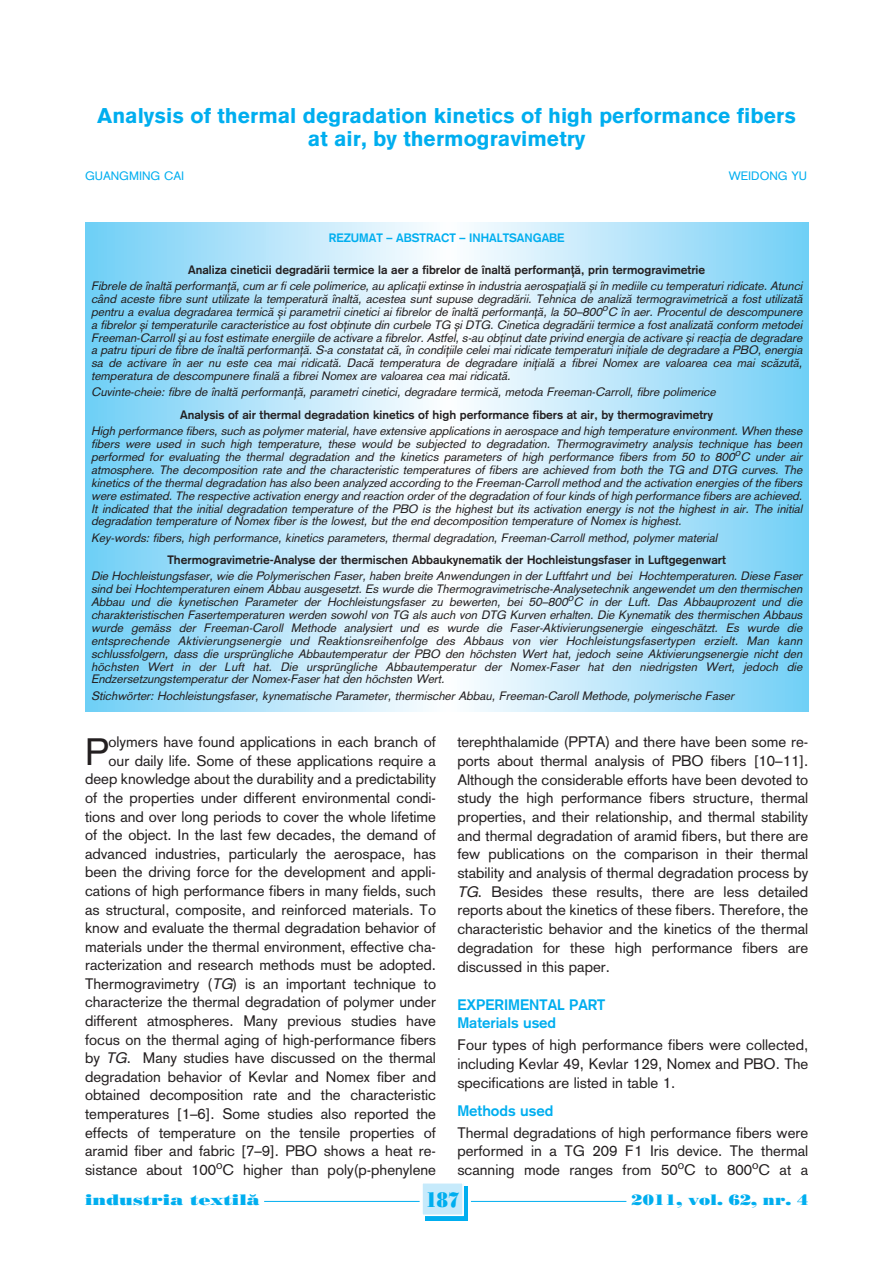
<style>
.page{position:relative;width:893px;height:1263px;background:#fff}
.page>*{position:absolute;margin:0;border:0;box-sizing:border-box;transform-origin:0 0}
.t1{font:37.5px "Akzid Gro Rom East";color:#231f20}
.t2{font:21px/22.5px "Akzid Gro Bla East";color:#00aeef;text-align:center}
.t3{font:21px "Bodoni East Pos";color:#00aeef;scale:.8 1}
.t4{font:15px/18.6px "Akzid Gro Rom East";color:#231f20;text-align:justify}
.t5{font:15px/18.8px "Akzid Gro Bol East";color:#00aeef}
.t6{font:15px "Bodoni East Pos";color:#00aeef;scale:1.28 1}
.t7{font:15px "Bodoni East Pos";color:#00aeef;scale:1.12 1}
.t8{font:italic 12px/12.9px "Akzid Gro Rom East";color:#231f20;text-align:justify}
.t9{font:12px "Akzid Gro Bol East";color:#231f20}
.t10{font:12px "Akzid Gro Bol East";color:#00aeef}
.t11{font:12px "Akzid Gro Rom East";color:#00aeef}
.s1{font-style:italic}
</style>
<div class="page">
<svg style="left:85px;top:223px;width:723px;height:488px;background:#b7e5fa"></svg>
<div style="left:425px;top:1186px;width:43px;height:34px;background:linear-gradient(to right,#09b1f0,#06b0ef)"></div>
<div style="left:422px;top:1183px;width:41px;height:32px;background:#c6eafb"></div>
<div style="left:421px;top:1182px;width:43px;height:34px;border:2px solid #fff"></div>
<hr style="left:264px;top:1201px;width:155px;height:1px;background:#00aeef">
<hr style="left:471px;top:1201px;width:155px;height:1px;background:#00aeef">
<h2 class="t2" style="left:97px;top:107px;width:700px">Analysis of thermal degradation kinetics of high performance fibers at air, by thermogravimetry</h2>
<p class="t11" style="left:85px;top:171px;width:101px">GUANGMING CAI</p>
<p class="t11" style="left:728px;top:171px;width:80px">WEIDONG YU</p>
<p class="t10" style="left:329px;top:233px;width:237px">REZUMAT â ABSTRACT â INHALTSANGABE</p>
<p class="t9" style="left:188px;top:265px;width:518px">Analiza cineticii degrad„rii termice la aer a fibrelor de Ónalt„ performan˛„, prin termogravimetrie</p>
<p class="t8" style="left:91px;top:281px;width:715px">Fibrele de Ónalt„ performan˛„,cum arficele polimerice,au aplica˛iiextinse Ón industria aerospa˛ial„ ∫iÓn mediile cu temperaturiridicate.Atunci c‚nd aceste fibre sunt utilizate la temperatur„ Ónalt„, acestea sunt supuse degrad„rii. Tehnica de analiz„ termogravimetric„ a fost utilizat„ pentru a evalua degradarea termic„ ∫i parametrii cinetici ai fibrelor de Ónalt„ performan˛„, la 50â800<sup>o</sup>C Ón aer. Procentul de descompunere a fibrelor ∫i temperaturile caracteristice au fost ob˛inute din curbele TG ∫i DTG. Cinetica degrad„rii termice a fost analizat„ conform metodei Freeman-Carroll∫iau fostestimate energiile de activare a fibrelor.Astfel,s-au ob˛inutdate privind energia de activare ∫ireac˛ia de degradare a patru tipuri de fibre de Ónalt„ performan˛„. S-a constatat c„, Ón condi˛iile celei mai ridicate temperaturi ini˛iale de degradare a PBO, energia sa de activare Ón aer nu este cea mai ridicat„. Dac„ temperatura de degradare ini˛ial„ a fibrei Nomex are valoarea cea mai sc„zut„, temperatura de descompunere final„ a fibrei Nomex are valoarea cea mai ridicat„.</p>
<p class="t8" style="left:91px;top:387px;width:628px">Cuvinte-cheie: fibre de Ónalt„ performan˛„, parametri cinetici, degradare termic„, metoda Freeman-Carroll, fibre polimerice</p>
<p class="t9" style="left:180px;top:410px;width:534px">Analysis of air thermal degradation kinetics of high performance fibers at air, by thermogravimetry</p>
<p class="t8" style="left:91px;top:426px;width:715px">High performance fibers,such as polymermaterial,have extensive applications in aerospace and high temperature environment.When these fibers were used in such high temperature, these would be subjected to degradation. Thermogravimetry analysis technique has been performed for evaluating the thermal degradation and the kinetics parameters of high performance fibers from 50 to 800<sup>o</sup>C under air atmosphere. The decomposition rate and the characteristic temperatures of fibers are achieved from both the TG and DTG curves. The kinetics of the thermaldegradation has also been analyzed according to the Freeman-Carrollmethod and the activation energies of the fibers were estimated.The respective activation energy and reaction orderof the degradation of fourkinds of high performance fibers are achieved.<br>It indicated that the initial degradation temperature of the PBO is the highest but its activation energy is not the highest in air. The initial degradation temperature of Nomex fiber is the lowest, but the end decomposition temperature of Nomex is highest.</p>
<p class="t8" style="left:91px;top:532px;width:630px">Key-words: fibers, high performance, kinetics parameters, thermal degradation, Freeman-Carroll method, polymer material</p>
<p class="t9" style="left:167px;top:556px;width:560px">Thermogravimetrie-Analyse der thermischen Abbaukynematik der Hochleistungsfaser in Luftgegenwart</p>
<p class="t8" style="left:91px;top:571px;width:715px">Die Hochleistungsfaser, wie die Polymerischen Faser, haben breite Anwendungen in der Luftfahrt und bei Hochtemperaturen. Diese Faser sind bei Hochtemperaturen einem Abbau ausgesetzt. Es wurde die Thermogravimetrische-Analysetechnik angewendet um den thermischen Abbau und die kynetischen Parameter der Hochleistungsfaser zu bewerten, bei 50â800<sup>o</sup>C in der Luft. Das Abbauprozent und die charakteristischen Fasertemperaturen werden sowohl von TG als auch von DTG Kurven erhalten. Die Kynematik des thermischen Abbaus wurde gem‰ss der Freeman-Caroll Methode analysiert und es wurde die Faser-Aktivierungsenergie eingesch‰tzt. Es wurde die entsprechende Aktivierungsenergie und Reaktionsreihenfolge des Abbaus von vier Hochleistungsfasertypen erzielt. Man kann schlussfolgern, dass die urspr¸ngliche Abbautemperatur der PBO den hˆchsten Wert hat, jedoch seine Aktivierungsenergie nicht den hˆchsten Wert in der Luft hat. Die urspr¸ngliche Abbautemperatur der Nomex-Faser hat den niedrigsten Wert, jedoch die Endzersetzungstemperatur der Nomex-Faser hat den hˆchsten Wert.</p>
<p class="t8" style="left:91px;top:690px;width:647px">Stichwˆrter: Hochleistungsfaser, kynematische Parameter, thermischer Abbau, Freeman-Caroll Methode, polymerische Faser</p>
<p class="t4" style="left:85px;top:734px;width:352px;text-align:right">olymers have found applications in each branch of our daily life. Some of these applications require a deep knowledge about the durability and a predictability of the properties under different environmental condi&shy;tions and over long periods to cover the whole lifetime of the object. In the last few decades, the demand of advanced industries, particularly the aerospace, has been the driving force for the development and appli&shy;cations of high performance fibers in many fields, such as structural, composite, and reinforced materials. To know and evaluate the thermal degradation behavior of materials under the thermal environment, effective cha&shy;racterization and research methods must be adopted.<br>Thermogravimetry (<span class="s1">TG</span>) is an important technique to characterize the thermal degradation of polymer under different atmospheres. Many previous studies have focus on the thermal aging of high-performance fibers by <span class="s1">TG</span>. Many studies have discussed on the thermal degradation behavior of Kevlar and Nomex fiber and obtained decomposition rate and the characteristic temperatures [1â6]. Some studies also reported the effects of temperature on the tensile properties of aramid fiber and fabric [7â9]. PBO shows a heat re&shy;sistance about 100<sup>o</sup>C higher than poly(p-phenylene</p>
<p class="t4" style="left:457px;top:734px;width:352px">terephthalamide (PPTA) and there have been some re&shy;ports about thermal analysis of PBO fibers [10â11].<br>Although the considerable efforts have been devoted to study the high performance fibers structure, thermal properties, and their relationship, and thermal stability and thermal degradation of aramid fibers, but there are few publications on the comparison in their thermal stability and analysis of thermal degradation process by <span class="s1">TG</span>. Besides these results, there are less detailed reports about the kinetics of these fibers. Therefore, the characteristic behavior and the kinetics of the thermal degradation for these high performance fibers are discussed in this paper.</p>
<h1 class="t1" style="left:85px;top:739px;width:25px">P</h1>
<p class="t5" style="left:457px;top:996px;width:149px">EXPERIMENTAL PART<br>Materials used</p>
<p class="t4" style="left:457px;top:1037px;width:352px">Four types of high performance fibers were collected, including Kevlar 49, Kevlar 129, Nomex and PBO. The specifications are listed in table 1.</p>
<p class="t5" style="left:457px;top:1102px;width:97px">Methods used</p>
<p class="t4" style="left:457px;top:1125px;width:352px">Thermal degradations of high performance fibers were performed in a TG 209 F1 Iris device. The thermal scanning mode ranges from 50<sup>o</sup>C to 800<sup>o</sup>C at a</p>
<p class="t6" style="left:85px;top:1194px;width:138px">industria textil„</p>
<h2 class="t3" style="left:426px;top:1192px;width:44px">187</h2>
<p class="t7" style="left:631px;top:1194px;width:159px">2011, vol. 62, nr. 4</p>
</div>
